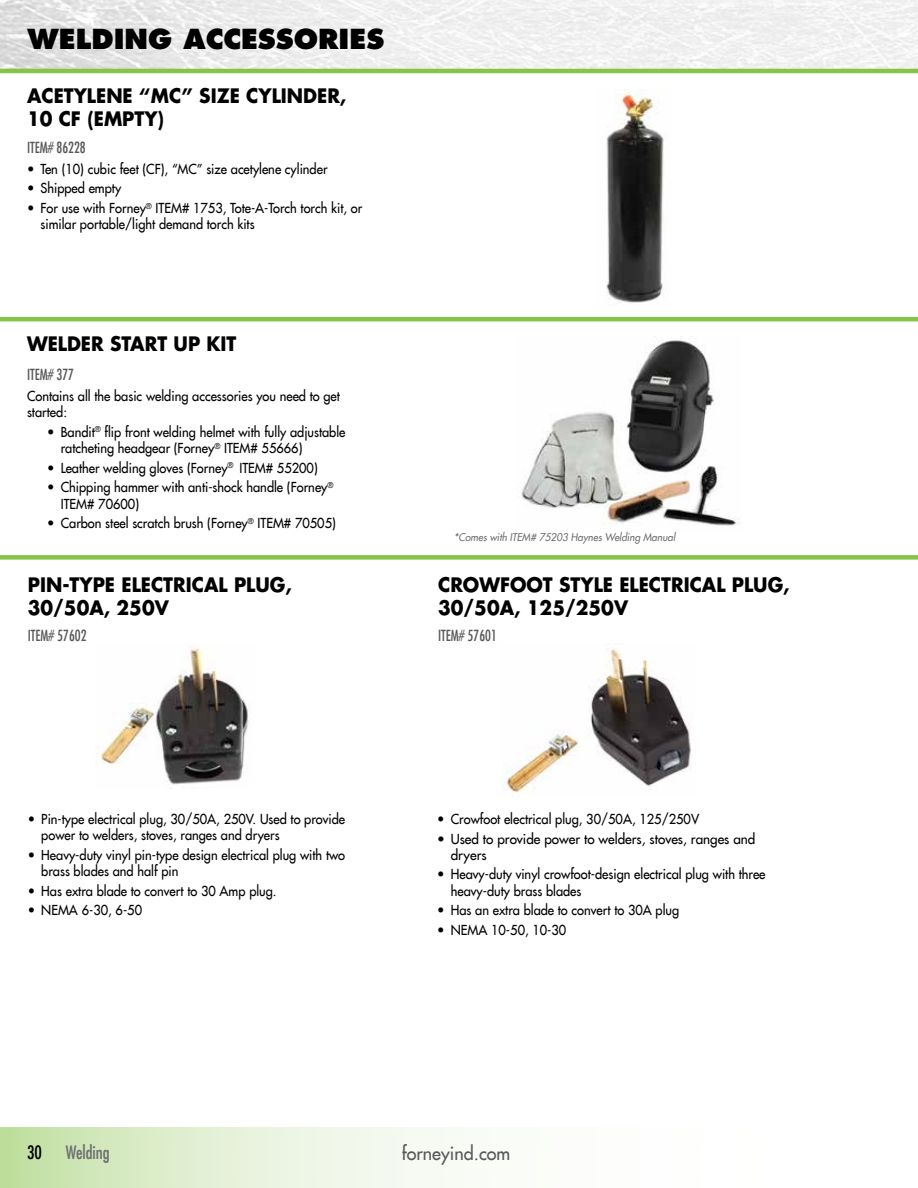
<style>
.page{position:relative;width:918px;height:1188px;background:#fff}
.page>*{position:absolute;margin:0;border:0;box-sizing:border-box;transform-origin:0 0}
.t1{font:800 27px "Futura LT";color:#000}
.t2{font:700 19.5px/23.4px "Futura LT";color:#000;scale:.95 1}
.t3{font:18px "Futura LT";color:#58595b}
.t4{font:condensed 18px "Futura LT";color:#6d6e71}
.t5{font:condensed 18px "Futura LT";color:#000}
.t6{font:condensed 15px "Futura LT";color:#58595b;scale:.95 1}
.t7{font:13.5px/16.2px "Futura LT";color:#000;scale:.95 1}
.t8{font:13.5px/16.2px "Futura LT";color:#000}
.t9{font:italic 10.5px "Futura LT";color:#6d6e71;scale:.95 1}
</style>
<div class="page">
<svg style="left:0;top:1128px;width:461px;height:60px"></svg>
<img style="left:0;top:0;width:918px;height:69px">
<hr style="left:0;top:69px;width:918px;height:4px;background:#85c446">
<img style="left:606px;top:89px;width:58px;height:214px">
<hr style="left:0;top:317px;width:918px;height:4px;background:#85c446">
<img style="left:521px;top:338px;width:220px;height:188px">
<img style="left:502px;top:643px;width:189px;height:151px">
<img style="left:100px;top:646px;width:149px;height:139px">
<div style="left:0;top:555px;width:918px;height:5px;background:#85c446"></div>
<h1 class="t1" style="left:27px;top:22px;width:359px">WELDING ACCESSORIES</h1>
<h2 class="t2" style="left:27px;top:84px;width:338px">ACETYLENE “MC” SIZE CYLINDER,<br>10 CF (EMPTY)</h2>
<p class="t7" style="left:27px;top:161px;width:318px">• Ten (10) cubic feet (CF), “MC” size acetylene cylinder</p>
<p class="t7" style="left:27px;top:180px;width:101px">• Shipped empty</p>
<p class="t7" style="left:41px;top:200px;width:340px;text-indent:-14px">• For use with Forney<sup>®</sup> ITEM# 1753, Tote-A-Torch torch kit, or similar portable/light demand torch kits</p>
<p class="t6" style="left:27px;top:138px;width:63px">ITEM# 86228</p>
<h2 class="t2" style="left:27px;top:332px;width:222px">WELDER START UP KIT</h2>
<p class="t7" style="left:27px;top:388px;width:331px">Contains all the basic welding accessories you need to get started:</p>
<p class="t7" style="left:61px;top:424px;width:301px;text-indent:-14px">• Bandit<sup>®</sup> flip front welding helmet with fully adjustable ratcheting headgear (Forney<sup>®</sup> ITEM# 55666)</p>
<p class="t7" style="left:47px;top:460px;width:286px">• Leather welding gloves (Forney<sup>®</sup> ITEM# 55200)</p>
<p class="t7" style="left:61px;top:479px;width:289px;text-indent:-13px">• Chipping hammer with anti-shock handle (Forney<sup>®<br></sup>ITEM# 70600)</p>
<p class="t7" style="left:47px;top:515px;width:305px">• Carbon steel scratch brush (Forney<sup>®</sup> ITEM# 70505)</p>
<p class="t6" style="left:27px;top:365px;width:51px">ITEM# 377</p>
<h2 class="t2" style="left:28px;top:572px;width:279px">PIN-TYPE ELECTRICAL PLUG,<br>30/50A, 250V</h2>
<p class="t6" style="left:28px;top:627px;width:63px">ITEM# 57602</p>
<p class="t9" style="left:454px;top:531px;width:234px">*Comes with ITEM# 75203 Haynes Welding Manual</p>
<h2 class="t2" style="left:438px;top:572px;width:372px">CROWFOOT STYLE ELECTRICAL PLUG,<br>30/50A, 125/250V</h2>
<p class="t6" style="left:438px;top:627px;width:63px">ITEM# 57601</p>
<p class="t7" style="left:41px;top:811px;width:321px;text-indent:-14px">• Pin-type electrical plug, 30/50A, 250V. Used to provide power to welders, stoves, ranges and dryers</p>
<p class="t7" style="left:41px;top:847px;width:321px;text-indent:-14px">• Heavy-duty vinyl pin-type design electrical plug with two brass blades and half pin</p>
<p class="t7" style="left:28px;top:882px;width:263px">• Has extra blade to convert to 30 Amp plug.</p>
<p class="t7" style="left:28px;top:902px;width:122px">• NEMA 6-30, 6-50</p>
<p class="t7" style="left:437px;top:811px;width:277px">• Crowfoot electrical plug, 30/50A, 125/250V</p>
<p class="t8" style="left:451px;top:830px;width:306px;text-indent:-14px">• Used to provide power to welders, stoves, ranges and dryers</p>
<p class="t7" style="left:451px;top:866px;width:333px;text-indent:-14px">• Heavy-duty vinyl crowfoot-design electrical plug with three heavy-duty brass blades</p>
<p class="t7" style="left:437px;top:902px;width:256px">• Has an extra blade to convert to 30A plug</p>
<p class="t7" style="left:437px;top:922px;width:137px">• NEMA 10-50, 10-30</p>
<h3 class="t5" style="left:27px;top:1142px;width:16px">30</h3>
<h3 class="t4" style="left:66px;top:1142px;width:46px">Welding</h3>
<h3 class="t3" style="left:402px;top:1142px;width:110px">forneyind.com</h3>
</div>
